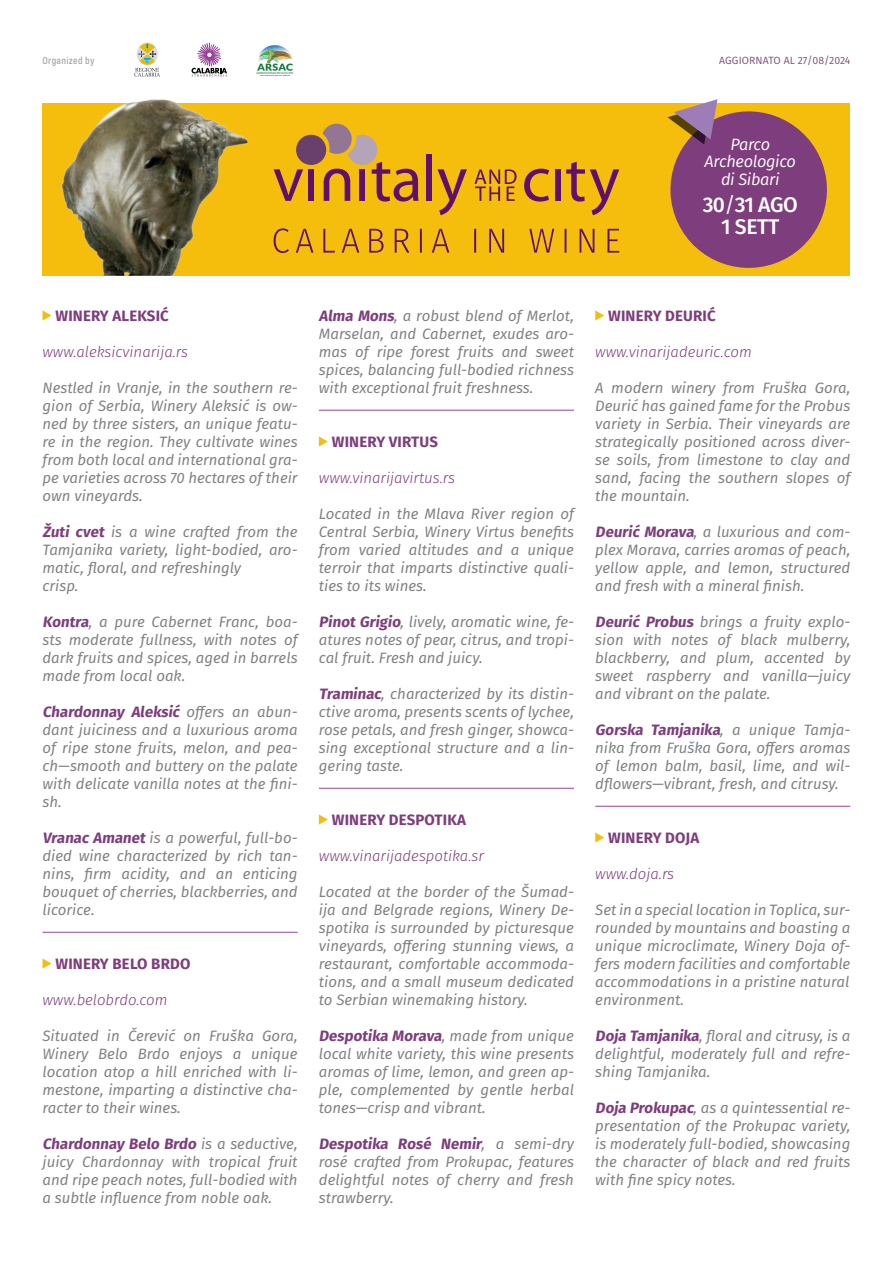
<style>
.page{position:relative;width:893px;height:1263px;background:#fff}
.page>*{position:absolute;margin:0;border:0;box-sizing:border-box;transform-origin:0 0}
.Paragrafo_base{font:500 21.3px/21.9px "Fira Sans";letter-spacing:-.02em;color:#fff;text-align:center}
.Paragrafo_base-2{font:italic 16.35px/17.7px "Fira Sans";letter-spacing:-.02em;color:#fff;text-align:center}
.t1{font:italic 15px/18px "Fira Sans";color:#808285;text-align:justify}
.t2{font:italic 300 15px "Fira Sans";color:#7e3d7c}
.t3{font:700 15px "Fira Sans";letter-spacing:.01em;color:#7e3d7c}
.t4{font:10.5px "Fira Sans";color:#7b5075}
.t5{font:500 10.5px "Config Condensed";letter-spacing:.035em;color:#a8a9ad}
.s1{font-weight:400}
.s2{font-weight:700;font-style:normal;color:#7e3d7c}
</style>
<div class="page">
<svg style="left:192px;top:43px;width:35px;height:34px"></svg>
<img style="left:257px;top:45px;width:36px;height:31px">
<svg style="left:134px;top:43px;width:26px;height:34px"></svg>
<svg style="left:43px;top:310px;width:8px;height:11px"></svg>
<hr style="left:43px;top:932px;width:255px;height:1px;background:#984499">
<svg style="left:43px;top:958px;width:8px;height:11px"></svg>
<hr style="left:319px;top:410px;width:255px;height:1px;background:#984499">
<svg style="left:319px;top:436px;width:9px;height:11px"></svg>
<hr style="left:319px;top:788px;width:255px;height:1px;background:#984499">
<svg style="left:319px;top:814px;width:9px;height:11px"></svg>
<svg style="left:595px;top:310px;width:9px;height:11px"></svg>
<hr style="left:595px;top:806px;width:255px;height:1px;background:#984499">
<svg style="left:595px;top:832px;width:9px;height:11px"></svg>
<div style="left:43px;top:103px;width:807px;height:173px;background:#f5be0d"></div>
<img style="left:61px;top:99px;width:188px;height:177px">
<div style="left:296px;top:135px;width:30px;height:30px;background:#693f6b;border-radius:50%"></div>
<svg style="left:274px;top:169px;width:29px;height:32px"></svg>
<div style="left:309px;top:169px;width:5px;height:32px;background:#60106b"></div>
<svg style="left:323px;top:123px;width:95px;height:79px"></svg>
<div style="left:426px;top:155px;width:6px;height:46px;background:#60106b"></div>
<svg style="left:437px;top:169px;width:30px;height:46px"></svg>
<svg style="left:474px;top:169px;width:43px;height:32px"></svg>
<svg style="left:524px;top:162px;width:95px;height:53px"></svg>
<div style="left:555px;top:169px;width:5px;height:32px;background:#60106b"></div>
<svg style="left:274px;top:228px;width:345px;height:25px"></svg>
<svg style="left:667px;top:99px;width:160px;height:169px"></svg>
<p class="t5" style="left:43px;top:54px;width:53px">Organized by</p>
<p class="t4" style="left:719px;top:53px;width:133px">AGGIORNATO AL 27/08/2024</p>
<p class="Paragrafo_base-2" style="left:705px;top:135px;width:93px">Parco<br>Archeologico di Sibari</p>
<p class="Paragrafo_base" style="left:703px;top:193px;width:97px">30<span class="s1">/</span>31 AGO<br>1 SETT</p>
<p class="t3" style="left:56px;top:303px;width:115px">WINERY ALEKSIĆ</p>
<p class="t2" style="left:43px;top:341px;width:147px">www.aleksicvinarija.rs</p>
<p class="t1" style="left:43px;top:378px;width:257px">Nestled in Vranje, in the southern re&shy;gion of Serbia, Winery Aleksić is ow&shy;ned by three sisters, an unique featu&shy;re in the region. They cultivate wines from both local and international gra&shy;pe varieties across 70 hectares of their own vineyards.</p>
<p class="t1" style="left:43px;top:522px;width:257px"><span class="s2">Žuti cvet</span> is a wine crafted from the Tamjanika variety, light-bodied, aro&shy;matic, floral, and refreshingly</p>
<p class="t1" style="left:43px;top:576px;width:38px">crisp.</p>
<p class="t1" style="left:43px;top:612px;width:257px"><span class="s2">Kontra</span>, a pure Cabernet Franc, boa&shy;sts moderate fullness, with notes of dark fruits and spices, aged in barrels made from local oak.</p>
<p class="t1" style="left:43px;top:702px;width:257px"><span class="s2">Chardonnay Aleksić</span> offe rs a n a b u n - dant juiciness and a luxurious aroma of ripe stone fruits, melon, and pea&shy;ch—smooth and buttery on the palate with delicate vanilla notes at the fini&shy;sh.</p>
<p class="t1" style="left:43px;top:828px;width:257px"><span class="s2">Vranac Amanet</span> is a powerful, full-bo&shy;died wine characterized by rich tan&shy;nins, firm acidity, and an enticing bouquet of cherries, blackberries, and licorice.</p>
<p class="t3" style="left:56px;top:951px;width:136px">WINERY BELO BRDO</p>
<p class="t2" style="left:43px;top:989px;width:127px">www.belobrdo.com</p>
<p class="t1" style="left:43px;top:1026px;width:257px">Situated in Čerević on Fruška Gora, Winery Belo Brdo enjoys a unique location atop a hill enriched with li&shy;mestone, imparting a distinctive cha&shy;racter to their wines.</p>
<p class="t1" style="left:43px;top:1134px;width:257px"><span class="s2">Chardonnay Belo Brdo</span> is a s e d u ct i ve, juicy Chardonnay with tropical fruit and ripe peach notes, full-bodied with a subtle influence from noble oak.</p>
<p class="t1" style="left:319px;top:306px;width:257px"><span class="s2">Alma Mons</span>, a robust blend of Merlot, Marselan, and Cabernet, exudes aro&shy;mas of ripe forest fruits and sweet spices, balancing full-bodied richness with exceptional fruit freshness.</p>
<p class="t3" style="left:332px;top:429px;width:108px">WINERY VIRTUS</p>
<p class="t2" style="left:319px;top:467px;width:138px">www.vinarijavirtus.rs</p>
<p class="t1" style="left:319px;top:504px;width:257px">Located in the Mlava River region of Central Serbia, Winery Virtus benefits from varied altitudes and a unique terroir that imparts distinctive quali&shy;ties to its wines.</p>
<p class="t1" style="left:319px;top:612px;width:257px"><span class="s2">Pinot Grigio</span>, lively, aromatic wine, fe&shy;atures notes of pear, citrus, and tropi&shy;cal fruit. Fresh and juicy.</p>
<p class="t1" style="left:319px;top:684px;width:257px"><span class="s2">Traminac</span>, characterized by its distin&shy;ctive aroma, presents scents of lychee, rose petals, and fresh ginger, showca&shy;sing exceptional structure and a lin&shy;gering taste.</p>
<p class="t3" style="left:332px;top:807px;width:136px">WINERY DESPOTIKA</p>
<p class="t2" style="left:319px;top:845px;width:167px">www.vinarijadespotika.sr</p>
<p class="t1" style="left:319px;top:882px;width:257px">Located at the border of the Šumad&shy;ija and Belgrade regions, Winery De&shy;spotika is surrounded by picturesque vineyards, offering stunning views, a restaurant, comfortable accommoda&shy;tions, and a small museum dedicated to Serbian winemaking history.</p>
<p class="t1" style="left:319px;top:1026px;width:257px"><span class="s2">Despotika Morava</span>, m a d e fro m u n i q u e local white variety, this wine presents aromas of lime, lemon, and green ap&shy;ple, complemented by gentle herbal tones—crisp and vibrant.</p>
<p class="t1" style="left:319px;top:1134px;width:257px"><span class="s2">Despotika Rosé Nemir</span>, a s e m i - d ry rosé crafted from Prokupac, features delightful notes of cherry and fresh strawberry.</p>
<p class="t3" style="left:608px;top:303px;width:109px">WINERY DEURIĆ</p>
<p class="t2" style="left:595px;top:341px;width:158px">www.vinarijadeuric.com</p>
<p class="t1" style="left:595px;top:378px;width:257px">A modern winery from Fruška Gora, Deurić has gained fame for the Probus variety in Serbia. Their vineyards are strategically positioned across diver&shy;se soils, from limestone to clay and sand, facing the southern slopes of the mountain.</p>
<p class="t1" style="left:595px;top:522px;width:257px"><span class="s2">Deurić Morava</span>, a luxurious and com&shy;plex Morava, carries aromas of peach, yellow apple, and lemon, structured and fresh with a mineral finish.</p>
<p class="t1" style="left:595px;top:612px;width:257px"><span class="s2">Deurić Probus</span> brings a fruity explo&shy;sion with notes of black mulberry, blackberry, and plum, accented by sweet raspberry and vanilla—juicy and vibrant on the palate.</p>
<p class="t1" style="left:595px;top:720px;width:257px"><span class="s2">Gorska Tamjanika</span>, a u n i q u e Ta mj a - nika from Fruška Gora, offers aromas of lemon balm, basil, lime, and wil&shy;dflowers—vibrant, fresh, and citrusy.</p>
<p class="t3" style="left:608px;top:825px;width:93px">WINERY DOJA</p>
<p class="t2" style="left:595px;top:863px;width:80px">www.doja.rs</p>
<p class="t1" style="left:595px;top:900px;width:257px">Set in a special location in Toplica, sur&shy;rounded by mountains and boasting a unique microclimate, Winery Doja of&shy;fers modern facilities and comfortable accommodations in a pristine natural</p>
<p class="t1" style="left:595px;top:990px;width:90px">environment.</p>
<p class="t1" style="left:595px;top:1026px;width:257px"><span class="s2">Doja Tamjanika</span>, floral and citrusy, is a delightful, moderately full and refre&shy;shing Tamjanika.</p>
<p class="t1" style="left:595px;top:1098px;width:257px"><span class="s2">Doja Prokupac</span>, as a quintessential re&shy;presentation of the Prokupac variety, is moderately full-bodied, showcasing the character of black and red fruits with fine spicy notes.</p>
</div>
